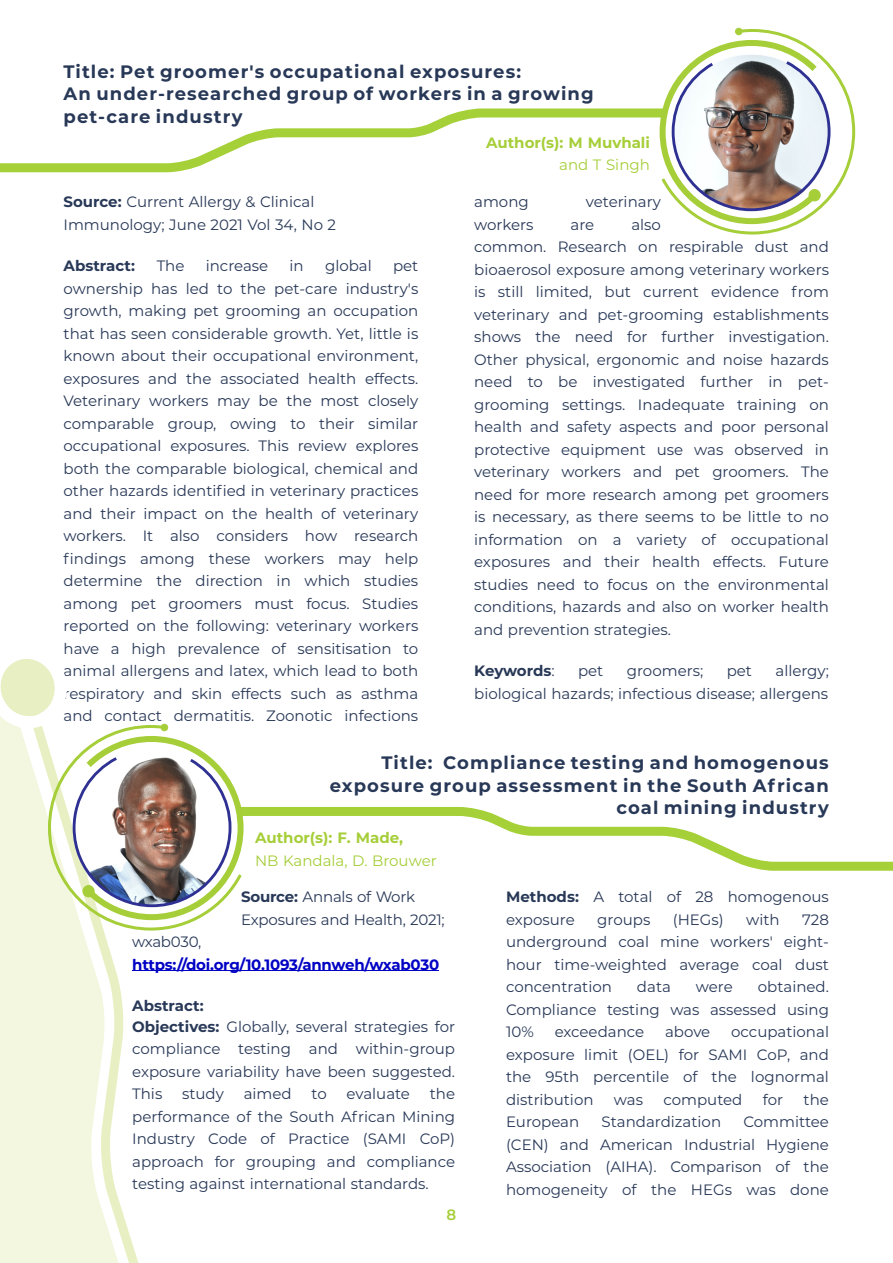
<style>
.page{position:relative;width:893px;height:1263px;background:#fff}
.page>*{position:absolute;margin:0;border:0;box-sizing:border-box;transform-origin:0 0}
.t1{font:700 18px/22.5px "Montserrat";letter-spacing:.06em;color:#283857;text-align:right}
.t2{font:15px/22.5px "Montserrat";color:#283857;text-align:justify}
.t3{font:700 15px "Montserrat";letter-spacing:-.015em;color:#0000c4}
.t4{font:700 15px "Montserrat";color:#a6ce39}
.t5{font:15px "Montserrat";color:#a6ce39}
.t6{font:700 15px "Montserrat";color:#283857}
.t7{font:15px "Montserrat";letter-spacing:-.02em;color:#283857}
.t8{font:600 15px "Montserrat";color:#a6ce39}
.s1{font-weight:700}
.s2{font-weight:400}
</style>
<div class="page">
<svg style="left:247px;top:807px;width:646px;height:64px"></svg>
<div style="left:0;top:932px;width:30px;height:331px;background:#f3f7e0"></div>
<svg style="left:0;top:108px;width:657px;height:65px"></svg>
<svg style="left:657px;top:27px;width:199px;height:208px"></svg>
<div style="left:735px;top:28px;width:7px;height:7px;background:#a6ce39;border:1px solid #a6ce39;border-radius:50%"></div>
<div style="left:809px;top:189px;width:12px;height:12px;background:#a6ce39;border:1px solid #a6ce39;border-radius:50%"></div>
<hr style="left:132px;top:970px;width:307px;height:1px;background:#0000c4">
<svg style="left:30px;top:932px;width:109px;height:331px"></svg>
<svg style="left:0;top:659px;width:247px;height:273px"></svg>
<div style="left:161px;top:724px;width:7px;height:7px;background:#a6ce39;border:1px solid #a6ce39;border-radius:50%"></div>
<div style="left:83px;top:885px;width:12px;height:12px;background:#a6ce39;border:1px solid #a6ce39;border-radius:50%"></div>
<p class="t1" style="left:63px;top:60px;width:532px;text-align:left">Title: Pet groomer's occupational exposures:<br>An under-researched group of workers in a growing pet-care industry</p>
<p class="t4" style="left:486px;top:133px;width:165px">Author(s): M Muvhali</p>
<p class="t5" style="left:559px;top:156px;width:92px">and T Singh</p>
<p class="t2" style="left:63px;top:191px;width:274px"><span class="s1">Source:</span> Current Allergy &amp; Clinical<br>Immunology; June 2021 Vol 34, No 2</p>
<p class="t6" style="left:64px;top:257px;width:73px">Abstract:</p>
<p class="t2" style="left:157px;top:254px;width:29px">The</p>
<p class="t2" style="left:206px;top:254px;width:64px">increase</p>
<p class="t2" style="left:290px;top:254px;width:16px">in</p>
<p class="t2" style="left:325px;top:254px;width:48px">global</p>
<p class="t2" style="left:64px;top:254px;width:356px;text-indent:329px">pet ownership has led to the pet-care industry's growth, making pet grooming an occupation that has seen considerable growth. Yet, little is known about their occupational environment, exposures and the associated health effects.<br>Veterinary workers may be the most closely comparable group, owing to their similar occupational exposures. This review explores both the comparable biological, chemical and other hazards identified in veterinary practices and their impact on the health of veterinary workers. It also considers how research findings among these workers may help determine the direction in which studies among pet groomers must focus. Studies reported on the following: veterinary workers have a high prevalence of sensitisation to animal allergens and latex, which lead to both respiratory and skin effects such as asthma and contact dermatitis. Zoonotic infections</p>
<p class="t2" style="left:474px;top:191px;width:56px">among</p>
<p class="t2" style="left:586px;top:191px;width:77px">veterinary</p>
<p class="t2" style="left:474px;top:213px;width:61px">workers</p>
<p class="t2" style="left:571px;top:213px;width:25px">are</p>
<p class="t2" style="left:474px;top:213px;width:356px;text-align:left;text-indent:157px">also<br>common. Research on respirable dust and bioaerosol exposure among veterinary workers is still limited, but current evidence from veterinary and pet-grooming establishments shows the need for further investigation.<br>Other physical, ergonomic and noise hazards need to be investigated further in pet&shy;grooming settings. Inadequate training on health and safety aspects and poor personal protective equipment use was observed in veterinary workers and pet groomers. The need for more research among pet groomers is necessary, as there seems to be little to no information on a variety of occupational exposures and their health effects. Future studies need to focus on the environmental conditions, hazards and also on worker health and prevention strategies.</p>
<p class="t6" style="left:474px;top:662px;width:82px">Keywords<span class="s2">:</span></p>
<p class="t2" style="left:578px;top:659px;width:27px">pet</p>
<p class="t2" style="left:627px;top:659px;width:78px">groomers;</p>
<p class="t2" style="left:727px;top:659px;width:27px">pet</p>
<p class="t2" style="left:474px;top:659px;width:356px;text-align:right">allergy;<br>biological hazards; infectious disease; allergens</p>
<p class="t1" style="left:330px;top:752px;width:501px">Title: Compliance testing and homogenous exposure group assessment in the South African coal mining industry</p>
<p class="t4" style="left:255px;top:828px;width:150px">Author(s): F. Made,</p>
<p class="t5" style="left:255px;top:851px;width:183px">NB Kandala, D. Brouwer</p>
<p class="t2" style="left:241px;top:886px;width:205px"><span class="s1">Source:</span> Annals of Work<br>Exposures and Health, 2021;</p>
<p class="t7" style="left:132px;top:933px;width:71px">wxab030,</p>
<p class="t3" style="left:132px;top:955px;width:308px">https://doi.org/10.1093/annweh/wxab030</p>
<p class="t2" style="left:132px;top:995px;width:324px;line-height:20.7px"><span class="s1">Abstract:<br>Objectives:</span> Globally, several strategies for</p>
<p class="t2" style="left:132px;top:1038px;width:324px">compliance testing and within-group exposure variability have been suggested.<br>This</p>
<p class="t2" style="left:132px;top:1083px;width:324px;text-indent:298px">the performance of the South African Mining Industry Code of Practice (SAMI CoP) approach for grouping and compliance testing against international standards.</p>
<p class="t2" style="left:182px;top:1083px;width:43px">study</p>
<p class="t2" style="left:244px;top:1083px;width:50px">aimed</p>
<p class="t2" style="left:312px;top:1083px;width:17px">to</p>
<p class="t2" style="left:347px;top:1083px;width:65px">evaluate</p>
<p class="t8" style="left:446px;top:1206px;width:11px">8</p>
<p class="t2" style="left:506px;top:886px;width:324px"><span class="s1">Methods:</span> A total of 28 homogenous exposure</p>
<p class="t2" style="left:597px;top:908px;width:55px">groups</p>
<p class="t2" style="left:673px;top:908px;width:53px">(HEGs)</p>
<p class="t2" style="left:746px;top:908px;width:35px">with</p>
<p class="t2" style="left:506px;top:908px;width:324px;text-indent:296px">728 underground coal mine workers' eight&shy;hour time-weighted average coal dust concentration</p>
<p class="t2" style="left:506px;top:976px;width:324px;text-indent:252px">obtained.<br>Compliance testing was assessed using 10%</p>
<p class="t2" style="left:637px;top:976px;width:35px">data</p>
<p class="t2" style="left:696px;top:976px;width:38px">were</p>
<p class="t2" style="left:506px;top:1021px;width:324px;text-indent:225px">occupational exposure limit (OEL) for SAMI CoP, and the 95th percentile of the lognormal distribution</p>
<p class="t2" style="left:555px;top:1021px;width:91px">exceedance</p>
<p class="t2" style="left:665px;top:1021px;width:47px">above</p>
<p class="t2" style="left:614px;top:1088px;width:31px">was</p>
<p class="t2" style="left:663px;top:1088px;width:80px">computed</p>
<p class="t2" style="left:763px;top:1088px;width:22px">for</p>
<p class="t2" style="left:804px;top:1088px;width:27px">the</p>
<p class="t2" style="left:506px;top:1111px;width:324px;text-indent:237px">Committee (CEN) and American Industrial Hygiene Association (AIHA). Comparison of the homogeneity of the HEGs was done</p>
<p class="t2" style="left:506px;top:1111px;width:75px">European</p>
<p class="t2" style="left:602px;top:1111px;width:121px">Standardization</p>
</div>
